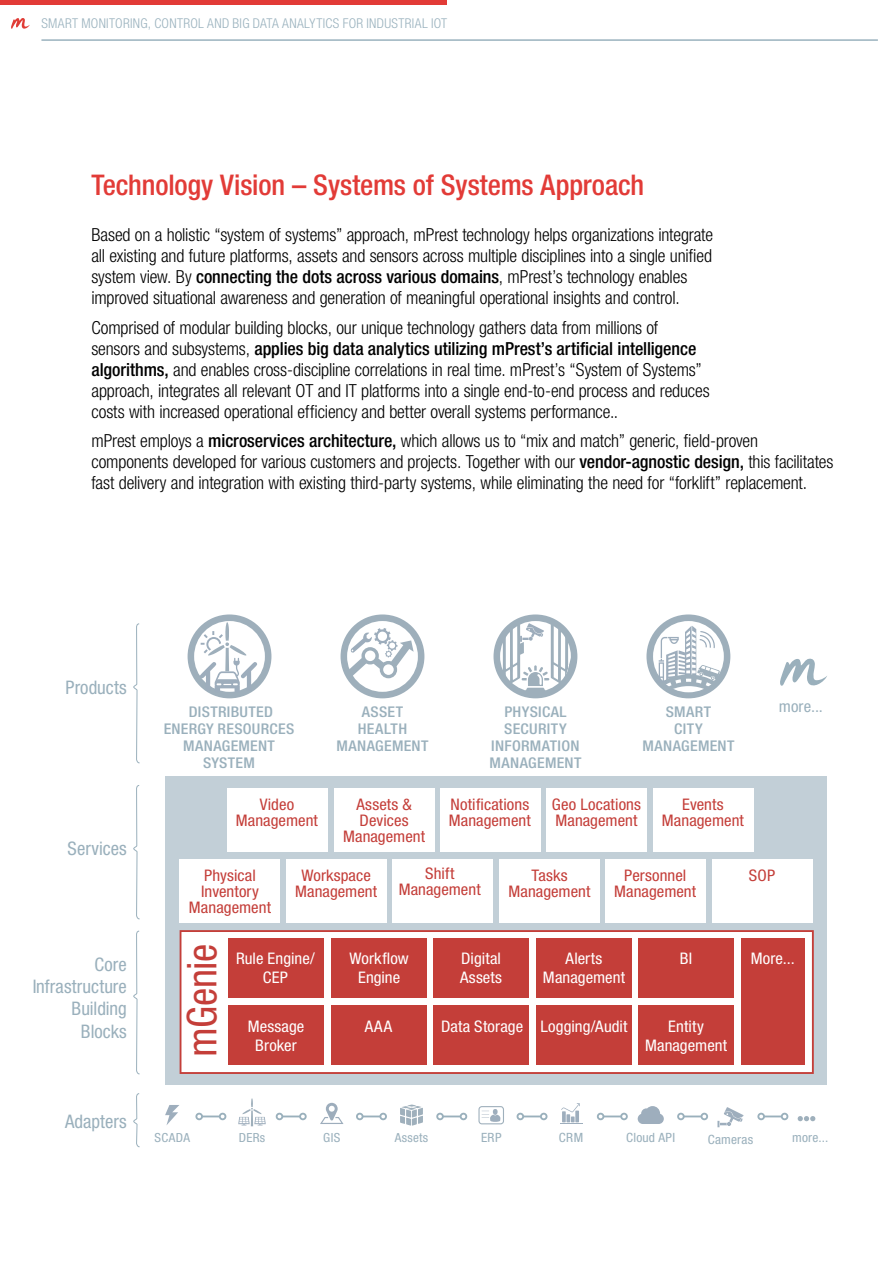
<style>
.page{position:relative;width:893px;height:1263px;background:#fff}
.page>*{position:absolute;margin:0;border:0;box-sizing:border-box;transform-origin:0 0}
.t1{font:condensed 41.1px "Helvetica Neue LT Std";letter-spacing:-.015em;color:#c43e39}
.t2{font:500 condensed 28.5px "Helvetica Neue LT Std";letter-spacing:-.005em;color:#e23b37}
.t3{font:condensed 18.6px/22.4px "Helvetica Neue LT Std";letter-spacing:.005em;color:#9ab0bc;text-align:right}
.t4{font:300 condensed 18px/21px "Helvetica Neue LT Std";letter-spacing:-.01em;color:#000}
.t5{font:condensed 15.9px/16.2px "Helvetica Neue LT Std";letter-spacing:.005em;color:#c43e39;text-align:center;scale:1.05 1}
.t6{font:condensed 15.9px/18.8px "Helvetica Neue LT Std";letter-spacing:.005em;color:#fff;text-align:center;scale:1.05 1}
.t7{font:condensed 15.9px "Helvetica Neue LT Std";color:#9ab0bc;scale:1.05 1}
.t8{font:500 condensed 14.7px/16.8px "Helvetica Neue LT Std";letter-spacing:.02em;color:#9ab0bc;text-align:center;scale:1.08 1}
.t9{font:300 condensed 13.5px "Helvetica Neue LT Std";letter-spacing:.025em;color:#9ab2be}
.t10{font:condensed 12.75px "Helvetica Neue LT Std";letter-spacing:.015em;color:#9ab0bc;scale:1.05 1}
.t11{font:condensed 12.45px "Helvetica Neue LT Std";letter-spacing:.025em;color:#9ab0bc;scale:1.05 1}
.s1{font-weight:500}
</style>
<div class="page">
<hr style="left:0;top:0;width:447px;height:4px;background:#e23b37">
<hr style="left:41px;top:39px;width:837px;height:2px;background:#9ab2be">
<svg style="left:11px;top:18px;width:19px;height:11px"></svg>
<div style="left:165px;top:776px;width:662px;height:309px;background:#c2cfd7"></div>
<div style="left:227px;top:788px;width:101px;height:63px;background:#fff"></div>
<div style="left:334px;top:788px;width:100px;height:63px;background:#fff"></div>
<div style="left:441px;top:788px;width:100px;height:63px;background:#fff"></div>
<div style="left:546px;top:788px;width:101px;height:63px;background:#fff"></div>
<div style="left:653px;top:788px;width:101px;height:63px;background:#fff"></div>
<div style="left:180px;top:859px;width:100px;height:64px;background:#fff"></div>
<div style="left:286px;top:859px;width:100px;height:64px;background:#fff"></div>
<div style="left:393px;top:859px;width:100px;height:64px;background:#fff"></div>
<div style="left:499px;top:859px;width:101px;height:64px;background:#fff"></div>
<div style="left:605px;top:859px;width:101px;height:64px;background:#fff"></div>
<div style="left:712px;top:859px;width:100px;height:64px;background:#fff"></div>
<svg style="left:180px;top:930px;width:634px;height:144px;fill:#fff"></svg>
<div style="left:228px;top:1005px;width:96px;height:60px;background:#c43e39"></div>
<div style="left:331px;top:1005px;width:96px;height:60px;background:#c43e39"></div>
<div style="left:433px;top:1005px;width:96px;height:60px;background:#c43e39"></div>
<div style="left:536px;top:1005px;width:95px;height:60px;background:#c43e39"></div>
<div style="left:638px;top:1005px;width:96px;height:60px;background:#c43e39"></div>
<div style="left:228px;top:938px;width:96px;height:60px;background:#c43e39"></div>
<div style="left:331px;top:938px;width:95px;height:60px;background:#c43e39"></div>
<div style="left:433px;top:938px;width:96px;height:60px;background:#c43e39"></div>
<div style="left:536px;top:938px;width:95px;height:60px;background:#c43e39"></div>
<div style="left:638px;top:938px;width:96px;height:60px;background:#c43e39"></div>
<div style="left:741px;top:938px;width:64px;height:126px;background:#c43e39"></div>
<svg style="left:478px;top:1106px;width:26px;height:18px"></svg>
<svg style="left:560px;top:1103px;width:22px;height:21px"></svg>
<svg style="left:165px;top:1105px;width:14px;height:20px"></svg>
<svg style="left:638px;top:1106px;width:26px;height:18px"></svg>
<svg style="left:400px;top:1104px;width:23px;height:22px"></svg>
<svg style="left:717px;top:1107px;width:27px;height:20px"></svg>
<svg style="left:320px;top:1103px;width:23px;height:21px"></svg>
<svg style="left:798px;top:1116px;width:17px;height:5px"></svg>
<svg style="left:133px;top:1093px;width:7px;height:55px"></svg>
<svg style="left:133px;top:785px;width:7px;height:135px"></svg>
<svg style="left:133px;top:930px;width:7px;height:145px"></svg>
<svg style="left:780px;top:659px;width:47px;height:27px"></svg>
<svg style="left:133px;top:623px;width:7px;height:141px"></svg>
<svg style="left:203px;top:1115px;width:16px;height:2px"></svg>
<div style="left:195px;top:1113px;width:8px;height:7px;border:2px solid #9ab0bc;border-radius:50%"></div>
<div style="left:219px;top:1113px;width:7px;height:7px;border:2px solid #9ab0bc;border-radius:50%"></div>
<svg style="left:283px;top:1115px;width:16px;height:2px"></svg>
<div style="left:276px;top:1113px;width:7px;height:7px;border:2px solid #9ab0bc;border-radius:50%"></div>
<div style="left:299px;top:1113px;width:8px;height:7px;border:2px solid #9ab0bc;border-radius:50%"></div>
<svg style="left:364px;top:1115px;width:15px;height:2px"></svg>
<div style="left:356px;top:1113px;width:8px;height:7px;border:2px solid #9ab0bc;border-radius:50%"></div>
<div style="left:379px;top:1113px;width:8px;height:7px;border:2px solid #9ab0bc;border-radius:50%"></div>
<svg style="left:444px;top:1115px;width:16px;height:2px"></svg>
<div style="left:436px;top:1113px;width:8px;height:7px;border:2px solid #9ab0bc;border-radius:50%"></div>
<div style="left:460px;top:1113px;width:7px;height:7px;border:2px solid #9ab0bc;border-radius:50%"></div>
<svg style="left:524px;top:1115px;width:16px;height:2px"></svg>
<div style="left:517px;top:1113px;width:7px;height:7px;border:2px solid #9ab0bc;border-radius:50%"></div>
<div style="left:540px;top:1113px;width:7px;height:7px;border:2px solid #9ab0bc;border-radius:50%"></div>
<svg style="left:604px;top:1115px;width:16px;height:2px"></svg>
<div style="left:597px;top:1113px;width:7px;height:7px;border:2px solid #9ab0bc;border-radius:50%"></div>
<div style="left:620px;top:1113px;width:8px;height:7px;border:2px solid #9ab0bc;border-radius:50%"></div>
<svg style="left:685px;top:1115px;width:16px;height:2px"></svg>
<div style="left:677px;top:1113px;width:8px;height:7px;border:2px solid #9ab0bc;border-radius:50%"></div>
<div style="left:701px;top:1113px;width:7px;height:7px;border:2px solid #9ab0bc;border-radius:50%"></div>
<svg style="left:765px;top:1115px;width:16px;height:2px"></svg>
<div style="left:757px;top:1113px;width:8px;height:7px;border:2px solid #9ab0bc;border-radius:50%"></div>
<div style="left:781px;top:1113px;width:7px;height:7px;border:2px solid #9ab0bc;border-radius:50%"></div>
<svg style="left:238px;top:1098px;width:28px;height:28px"></svg>
<svg style="left:188px;top:614px;width:83px;height:84px"></svg>
<svg style="left:646px;top:614px;width:84px;height:84px"></svg>
<svg style="left:493px;top:614px;width:84px;height:84px"></svg>
<svg style="left:341px;top:614px;width:83px;height:84px"></svg>
<p class="t9" style="left:41px;top:15px;width:407px">SMART MONITORING, CONTROL AND BIG DATA ANALYTICS FOR INDUSTRIAL IOT</p>
<h2 class="t2" style="left:91px;top:168px;width:554px">Technology Vision – Systems of Systems Approach</h2>
<p class="t4" style="left:91px;top:224px;width:623px">Based on a holistic “system of systems” approach, mPrest technology helps organizations integrate all existing and future platforms, assets and sensors across multiple disciplines into a single unified system view. By <span class="s1">connecting the dots across various domains</span>, mPrest’s technology enables improved situational awareness and generation of meaningful operational insights and control.</p>
<p class="t4" style="left:91px;top:317px;width:620px">Comprised of modular building blocks, our unique technology gathers data from millions of sensors and subsystems, <span class="s1">applies big data analytics utilizing mPrest’s artificial intelligence algorithms,</span> and enables cross-discipline correlations in real time. mPrest’s “System of Systems” approach, integrates all relevant OT and IT platforms into a single end-to-end process and reduces costs with increased operational efficiency and better overall systems performance..</p>
<p class="t4" style="left:91px;top:430px;width:743px">mPrest employs a <span class="s1">microservices architecture,</span> which allows us to “mix and match” generic, field-proven components developed for various customers and projects. Together with our <span class="s1">vendor-agnostic design,</span> this facilitates fast delivery and integration with existing third-party systems, while eliminating the need for “forklift” replacement.</p>
<p class="t3" style="left:66px;top:676px;width:63px">Products</p>
<p class="t3" style="left:68px;top:837px;width:61px">Services</p>
<p class="t3" style="left:32px;top:953px;width:96px">Core<br>Infrastructure<br>Building<br>Blocks</p>
<p class="t3" style="left:65px;top:1110px;width:63px">Adapters</p>
<p class="t8" style="left:164px;top:703px;width:122px">DISTRIBUTED<br>ENERGY RESOURCES<br>MANAGEMENT<br>SYSTEM</p>
<p class="t8" style="left:337px;top:703px;width:87px">ASSET<br>HEALTH<br>MANAGEMENT</p>
<p class="t8" style="left:489px;top:703px;width:87px">PHYSICAL<br>SECURITY<br>INFORMATION<br>MANAGEMENT</p>
<p class="t8" style="left:642px;top:703px;width:87px">SMART<br>CITY<br>MANAGEMENT</p>
<p class="t7" style="left:779px;top:697px;width:44px">more...</p>
<p class="t5" style="left:236px;top:796px;width:80px">Video<br>Management</p>
<p class="t5" style="left:343px;top:796px;width:80px">Assets &amp;<br>Devices<br>Management</p>
<p class="t5" style="left:449px;top:796px;width:80px;text-align:left">Notifications<br>Management</p>
<p class="t5" style="left:552px;top:796px;width:86px;text-align:left">Geo Locations<br>Management</p>
<p class="t5" style="left:662px;top:796px;width:80px">Events<br>Management</p>
<p class="t5" style="left:189px;top:867px;width:80px">Physical<br>Inventory<br>Management</p>
<p class="t5" style="left:295px;top:867px;width:80px">Workspace<br>Management</p>
<p class="t5" style="left:399px;top:865px;width:80px">Shift<br>Management</p>
<p class="t5" style="left:508px;top:867px;width:80px">Tasks<br>Management</p>
<p class="t5" style="left:614px;top:867px;width:80px">Personnel<br>Management</p>
<p class="t5" style="left:749px;top:867px;width:27px">SOP</p>
<h1 class="t1" style="left:178px;top:1057px;width:115px;rotate:-90deg">mGenie</h1>
<p class="t6" style="left:236px;top:948px;width:76px;line-height:19.5px">Rule Engine/<br>CEP</p>
<p class="t6" style="left:349px;top:948px;width:58px;line-height:19.5px">Workflow<br>Engine</p>
<p class="t6" style="left:460px;top:949px;width:42px;text-align:left">Digital<br>Assets</p>
<p class="t6" style="left:543px;top:949px;width:80px">Alerts<br>Management</p>
<p class="t6" style="left:680px;top:949px;width:13px">BI</p>
<p class="t6" style="left:751px;top:949px;width:43px">More...</p>
<p class="t6" style="left:248px;top:1017px;width:55px">Message<br>Broker</p>
<p class="t6" style="left:365px;top:1017px;width:28px">AAA</p>
<p class="t6" style="left:441px;top:1017px;width:179px">Data Storage Logging/Audit</p>
<p class="t6" style="left:645px;top:1017px;width:80px">Entity<br>Management</p>
<p class="t11" style="left:239px;top:1130px;width:27px">DERs</p>
<p class="t11" style="left:154px;top:1130px;width:35px">SCADA</p>
<p class="t11" style="left:323px;top:1130px;width:18px">GIS</p>
<p class="t11" style="left:395px;top:1130px;width:33px">Assets</p>
<p class="t10" style="left:481px;top:1130px;width:21px">ERP</p>
<p class="t10" style="left:559px;top:1130px;width:25px">CRM</p>
<p class="t10" style="left:626px;top:1130px;width:48px">Cloud API</p>
<p class="t10" style="left:708px;top:1132px;width:45px">Cameras</p>
<p class="t10" style="left:792px;top:1130px;width:36px">more...</p>
</div>
